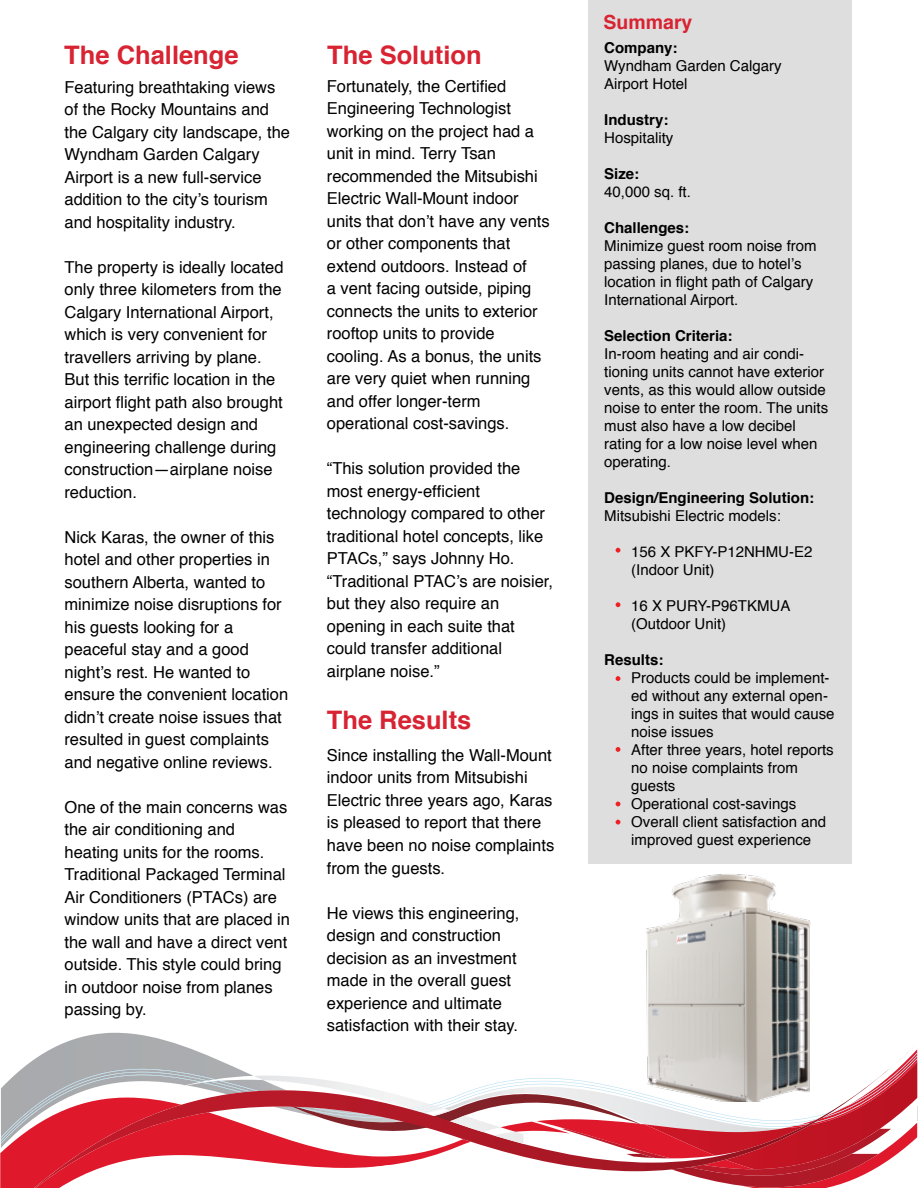
<style>
.page{position:relative;width:918px;height:1188px;background:#fff}
.page>*{position:absolute;margin:0;border:0;box-sizing:border-box;transform-origin:0 0}
.t1{font:700 25.5px "Helvetica";color:#d82332}
.t2{font:700 19.5px "Helvetica";color:#d82332}
.t3{font:16.5px/22.5px "Helvetica";color:#000}
.t4{font:15px/18px "Helvetica";color:#000}
.t5{font:700 15px "Helvetica";color:#000}
</style>
<div class="page">
<div style="left:589px;top:0;width:263px;height:864px;background:#dedede"></div>
<svg style="left:616px;top:676px;width:4px;height:5px"></svg>
<svg style="left:616px;top:747px;width:4px;height:5px"></svg>
<svg style="left:616px;top:802px;width:4px;height:4px"></svg>
<svg style="left:616px;top:820px;width:4px;height:5px"></svg>
<svg style="left:616px;top:548px;width:4px;height:5px"></svg>
<svg style="left:616px;top:602px;width:4px;height:5px"></svg>
<svg style="left:64px;top:1033px;width:110px;height:10px"></svg>
<svg style="left:1px;top:1059px;width:33px;height:85px;fill:#a8aaad"></svg>
<svg style="left:34px;top:1043px;width:884px;height:145px"></svg>
<svg style="left:179px;top:1062px;width:738px;height:125px"></svg>
<img style="left:644px;top:874px;width:168px;height:228px">
<h1 class="t1" style="left:64px;top:35px;width:176px">The Challenge</h1>
<p class="t3" style="left:64px;top:76px;width:227px">Featuring breathtaking views of the Rocky Mountains and the Calgary city landscape, the<br>Wyndham Garden Calgary<br>Airport is a new full-service addition to the city’s tourism and hospitality industry.</p>
<p class="t3" style="left:64px;top:256px;width:221px">The property is ideally located only three kilometers from the<br>Calgary International Airport, which is very convenient for travellers arriving by plane.<br>But this terrific location in the airport flight path also brought an unexpected design and engineering challenge during construction—airplane noise reduction.</p>
<p class="t3" style="left:64px;top:526px;width:225px">Nick Karas, the owner of this hotel and other properties in southern Alberta, wanted to minimize noise disruptions for his guests looking for a peaceful stay and a good night’s rest. He wanted to ensure the convenient location didn’t create noise issues that resulted in guest complaints and negative online reviews.</p>
<p class="t3" style="left:64px;top:796px;width:227px">One of the main concerns was the air conditioning and heating units for the rooms.<br>Traditional Packaged Terminal<br>Air Conditioners (PTACs) are window units that are placed in the wall and have a direct vent outside. This style could bring in outdoor noise from planes passing by.</p>
<h1 class="t1" style="left:327px;top:34px;width:156px">The Solution</h1>
<p class="t3" style="left:327px;top:75px;width:224px">Fortunately, the Certified<br>Engineering Technologist working on the project had a unit in mind. Terry Tsan recommended the Mitsubishi<br>Electric Wall-Mount indoor units that don’t have any vents or other components that extend outdoors. Instead of<br>a vent facing outside, piping connects the units to exterior rooftop units to provide cooling. As a bonus, the units are very quiet when running and offer longer-term operational cost-savings.</p>
<p class="t3" style="left:327px;top:458px;width:228px">“This solution provided the most energy-efficient technology compared to other traditional hotel concepts, like<br>PTACs,” says Johnny Ho. “Traditional PTAC’s are noisier, but they also require an opening in each suite that could transfer additional airplane noise.”</p>
<h1 class="t1" style="left:327px;top:699px;width:146px">The Results</h1>
<p class="t3" style="left:327px;top:744px;width:229px">Since installing the Wall-Mount indoor units from Mitsubishi<br>Electric three years ago, Karas is pleased to report that there have been no noise complaints from the guests.</p>
<p class="t3" style="left:327px;top:902px;width:194px">He views this engineering, design and construction decision as an investment made in the overall guest experience and ultimate satisfaction with their stay.</p>
<p class="t2" style="left:604px;top:7px;width:90px">Summary</p>
<p class="t5" style="left:604px;top:35px;width:75px">Company:</p>
<p class="t4" style="left:604px;top:57px;width:179px">Wyndham Garden Calgary<br>Airport Hotel</p>
<p class="t5" style="left:604px;top:107px;width:66px">Industry:</p>
<p class="t4" style="left:604px;top:129px;width:71px">Hospitality</p>
<p class="t5" style="left:604px;top:161px;width:37px">Size:</p>
<p class="t4" style="left:604px;top:183px;width:88px">40,000 sq. ft.</p>
<p class="t5" style="left:604px;top:215px;width:87px">Challenges:</p>
<p class="t4" style="left:604px;top:237px;width:214px">Minimize guest room noise from passing planes, due to hotel’s location in flight path of Calgary<br>International Airport.</p>
<p class="t5" style="left:604px;top:323px;width:130px">Selection Criteria:</p>
<p class="t4" style="left:604px;top:345px;width:226px">In-room heating and air condi&shy;tioning units cannot have exterior vents, as this would allow outside noise to enter the room. The units must also have a low decibel rating for a low noise level when operating.</p>
<p class="t5" style="left:604px;top:485px;width:212px">Design/Engineering Solution:</p>
<p class="t4" style="left:604px;top:507px;width:178px">Mitsubishi Electric models:</p>
<p class="t4" style="left:631px;top:543px;width:183px">156 X PKFY-P12NHMU-E2 (Indoor Unit)</p>
<p class="t4" style="left:631px;top:597px;width:161px">16 X PURY-P96TKMUA (Outdoor Unit)</p>
<p class="t5" style="left:604px;top:647px;width:61px">Results:</p>
<p class="t4" style="left:631px;top:669px;width:205px">Products could be implement&shy;ed without any external open&shy;ings in suites that would cause noise issues<br>After three years, hotel reports no noise complaints from guests<br>Operational cost-savings<br>Overall client satisfaction and improved guest experience</p>
</div>
